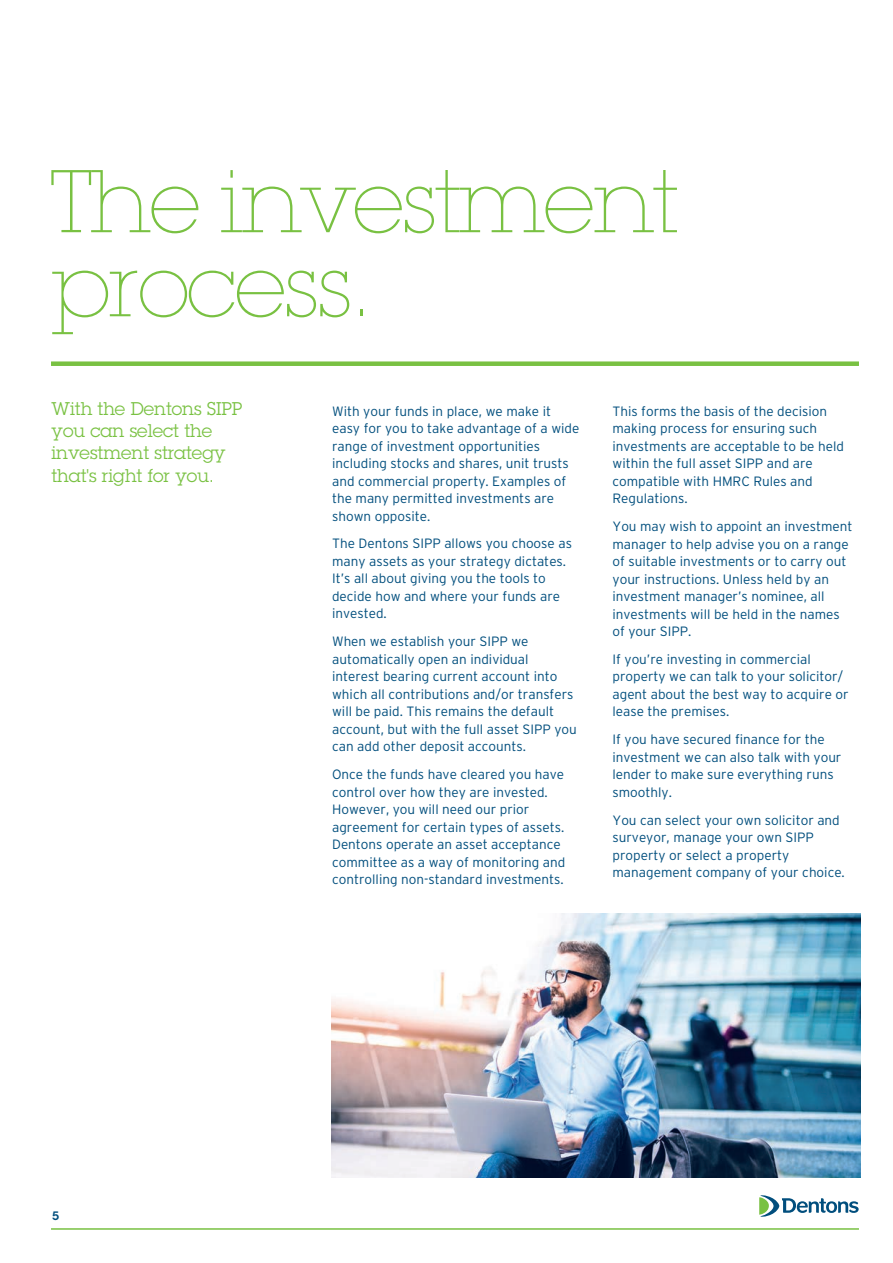
<style>
.page{position:relative;width:893px;height:1263px;background:#fff}
.page>*{position:absolute;margin:0;border:0;box-sizing:border-box;transform-origin:0 0}
.t1{font:200 87px/84px "Lubalin Graph Std";letter-spacing:-.03em;color:#79c142}
.New_Para_Head{font:18px/22.5px "Lubalin Graph Std";color:#79c142}
.Body_copy{font:300 13.5px/17.4px "Interstate";color:#014e7d}
.t2{font:600 12px "Lubalin Graph Std";color:#014e7d}
</style>
<div class="page">
<hr style="left:51px;top:1228px;width:808px;height:2px;background:#79c142">
<svg style="left:759px;top:1195px;width:100px;height:22px"></svg>
<div style="left:51px;top:361px;width:808px;height:5px;background:#79c142"></div>
<img style="left:331px;top:914px;width:529px;height:264px">
<p class="t1" style="left:50px;top:160px;width:629px">The investment process.</p>
<p class="New_Para_Head" style="left:52px;top:397px;width:192px">With the Dentons SIPP you can select the investment strategy that's right for you.</p>
<p class="Body_copy" style="left:612px;top:402px;width:233px">This forms the basis of the decision making process for ensuring such investments are acceptable to be held within the full asset SIPP and are compatible with HMRC Rules and<br>Regulations.</p>
<p class="Body_copy" style="left:612px;top:518px;width:242px">You may wish to appoint an investment manager to help advise you on a range of suitable investments or to carry out your instructions. Unless held by an investment manager’s nominee, all investments will be held in the names of your SIPP.</p>
<p class="Body_copy" style="left:612px;top:650px;width:238px">If you’re investing in commercial property we can talk to your solicitor/ agent about the best way to acquire or lease the premises.</p>
<p class="Body_copy" style="left:612px;top:731px;width:230px">If you have secured finance for the investment we can also talk with your lender to make sure everything runs smoothly.</p>
<p class="Body_copy" style="left:612px;top:811px;width:234px">You can select your own solicitor and surveyor, manage your own SIPP property or select a property management company of your choice.</p>
<p class="Body_copy" style="left:332px;top:402px;width:249px">With your funds in place, we make it easy for you to take advantage of a wide range of investment opportunities including stocks and shares, unit trusts and commercial property. Examples of the many permitted investments are shown opposite.</p>
<p class="Body_copy" style="left:332px;top:535px;width:241px">The Dentons SIPP allows you choose as many assets as your strategy dictates.<br>It’s all about giving you the tools to decide how and where your funds are invested.</p>
<p class="Body_copy" style="left:332px;top:633px;width:246px">When we establish your SIPP we automatically open an individual interest bearing current account into which all contributions and/or transfers will be paid. This remains the default account, but with the full asset SIPP you can add other deposit accounts.</p>
<p class="Body_copy" style="left:332px;top:766px;width:235px">Once the funds have cleared you have control over how they are invested.<br>However, you will need our prior agreement for certain types of assets.<br>Dentons operate an asset acceptance committee as a way of monitoring and controlling non-standard investments.</p>
<p class="t2" style="left:52px;top:1208px;width:8px">5</p>
</div>
